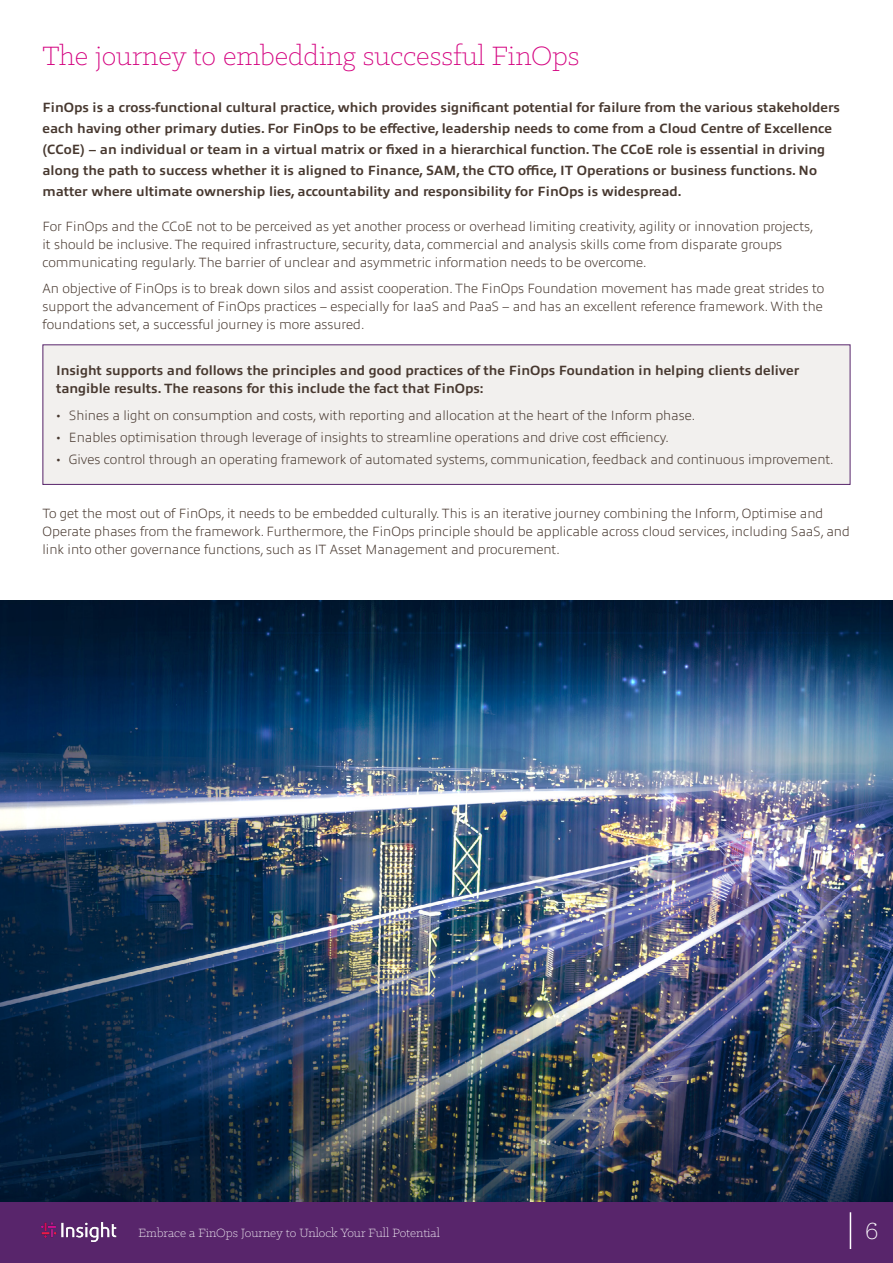
<style>
.page{position:relative;width:893px;height:1263px;background:#fff}
.page>*{position:absolute;margin:0;border:0;box-sizing:border-box;transform-origin:0 0}
.t1{font:300 30px "Klinic Slab";color:#d4007f}
.t2{font:300 27px "Klinic Slab";color:#fff}
.t3{font:200 13.5px/18px "Allumi Pro";color:#47382f}
.t4{font:700 13.5px/21px "Allumi Pro";color:#47382f}
.t5{font:300 13.5px "Klinic Slab";color:#fff}
.s1{font-family:"Klinic Slab";font-weight:400}
</style>
<div class="page">
<div style="left:0;top:1201px;width:893px;height:62px;background:#58256b"></div>
<img style="left:41px;top:1222px;width:76px;height:19px">
<hr style="left:850px;top:1212px;width:1px;height:37px;background:#fff">
<img style="left:0;top:600px;width:893px;height:601px">
<div style="left:43px;top:345px;width:807px;height:139px;background:#f2f0ee"></div>
<div style="left:43px;top:344px;width:807px;height:141px;border:1px solid #58256b"></div>
<h1 class="t1" style="left:43px;top:37px;width:538px">The journey to embedding successful FinOps</h1>
<p class="t4" style="left:43px;top:96px;width:799px">FinOps is a cross-functional cultural practice, which provides significant potential for failure from the various stakeholders each having other primary duties. For FinOps to be effective, leadership needs to come from a Cloud Centre of Excellence (CCoE) – an individual or team in a virtual matrix or fixed in a hierarchical function. The CCoE role is essential in driving along the path to success whether it is aligned to Finance, SAM, the CTO office, IT Operations or business functions. No matter where ultimate ownership lies, accountability and responsibility for FinOps is widespread.</p>
<p class="t3" style="left:43px;top:216px;width:772px">For FinOps and the CCoE not to be perceived as yet another process or overhead limiting creativity, agility or innovation projects, it should be inclusive. The required infrastructure, security, data, commercial and analysis skills come from disparate groups communicating regularly. The barrier of unclear and asymmetric information needs to be overcome.</p>
<p class="t3" style="left:43px;top:279px;width:783px;text-align:justify">An objective of FinOps is to break down silos and assist cooperation. The FinOps Foundation movement has made great strides to support the advancement of FinOps practices – especially for IaaS and PaaS – and has an excellent reference framework. With the foundations set, a successful journey is more assured.</p>
<p class="t4" style="left:56px;top:360px;width:745px;line-height:18px">Insight supports and follows the principles and good practices of the FinOps Foundation in helping clients deliver tangible results. The reasons for this include the fact that FinOps:</p>
<p class="t3" style="left:56px;top:405px;width:641px"><span class="s1">•</span> Shines a light on consumption and costs, with reporting and allocation at the heart of the Inform phase.</p>
<p class="t3" style="left:56px;top:427px;width:614px"><span class="s1">•</span> Enables optimisation through leverage of insights to streamline operations and drive cost efficiency.</p>
<p class="t3" style="left:56px;top:449px;width:779px"><span class="s1">•</span> Gives control through an operating framework of automated systems, communication, feedback and continuous improvement.</p>
<p class="t3" style="left:43px;top:503px;width:809px">To get the most out of FinOps, it needs to be embedded culturally. This is an iterative journey combining the Inform, Optimise and<br>Operate phases from the framework. Furthermore, the FinOps principle should be applicable across cloud services, including SaaS, and link into other governance functions, such as IT Asset Management and procurement.</p>
<p class="t5" style="left:139px;top:1224px;width:303px">Embrace a FinOps Journey to Unlock Your Full Potential</p>
<h2 class="t2" style="left:865px;top:1214px;width:15px">6</h2>
</div>
